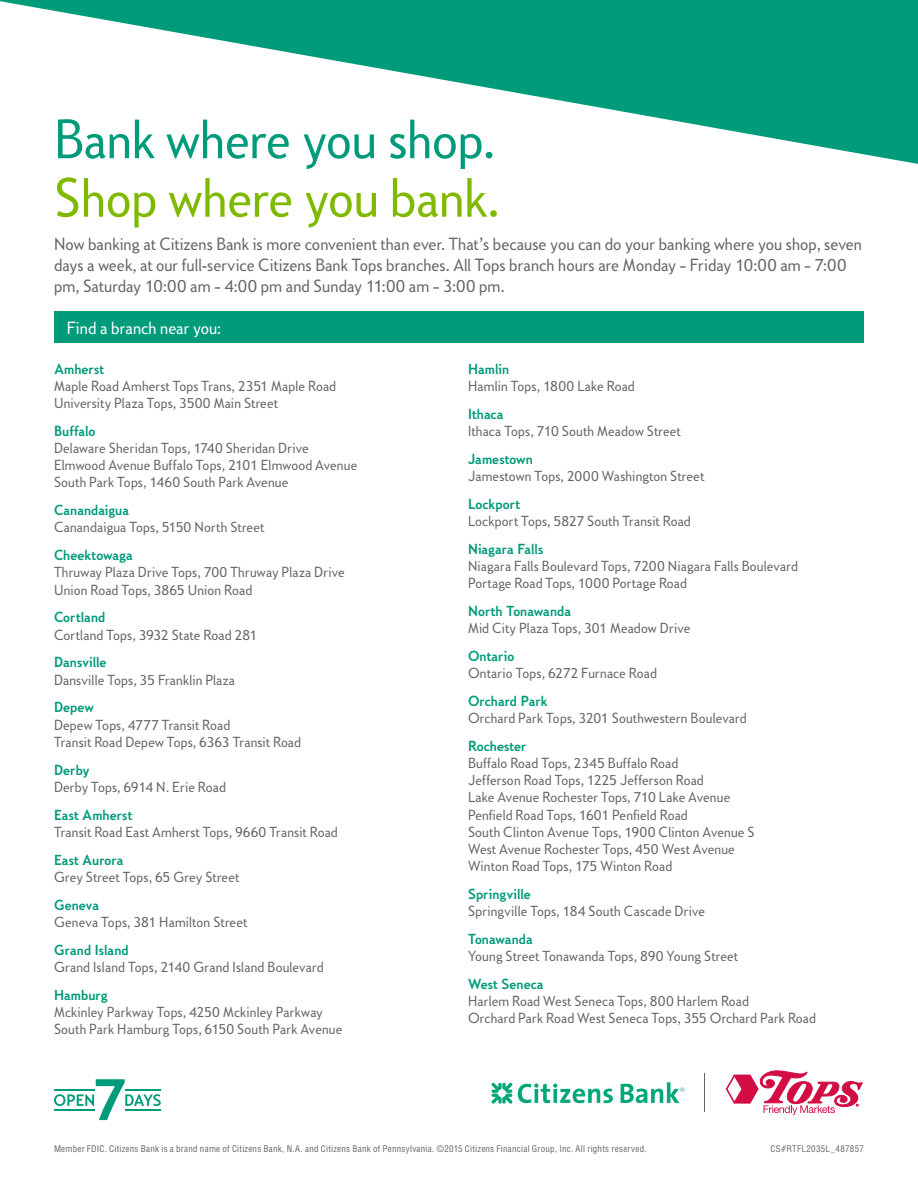
<style>
.page{position:relative;width:918px;height:1188px;background:#fff}
.page>*{position:absolute;margin:0;border:0;box-sizing:border-box;transform-origin:0 0}
.t1{font:54px "Citi Sans";letter-spacing:-.005em;color:#009b7a}
.t2{font:54px "Citi Sans";letter-spacing:-.005em;color:#7fba00}
.t3{font:17.25px/20.7px "Citi Sans";color:#666}
.t4{font:17.25px "Citi Sans";letter-spacing:.005em;color:#fff}
.Paragraph_Style_1{font:14.25px/17.1px "Citi Sans";letter-spacing:.01em;color:#666}
.t5{font:condensed 9px "Helvetica";letter-spacing:.03em;color:#666}
.s1{font-weight:700;color:#009b7a}
</style>
<div class="page">
<svg style="left:54px;top:1079px;width:107px;height:41px"></svg>
<hr style="left:125px;top:1090px;width:35px;height:1px;background:#009b7a">
<hr style="left:125px;top:1109px;width:35px;height:1px;background:#009b7a">
<hr style="left:54px;top:1090px;width:41px;height:1px;background:#009b7a">
<hr style="left:54px;top:1109px;width:41px;height:1px;background:#009b7a">
<div style="left:54px;top:312px;width:810px;height:31px;background:#009b7a"></div>
<hr style="left:704px;top:1073px;width:1px;height:39px;background:#636366">
<svg style="left:491px;top:1083px;width:122px;height:21px"></svg>
<svg style="left:621px;top:1082px;width:64px;height:21px"></svg>
<svg style="left:725px;top:1070px;width:138px;height:45px"></svg>
<svg style="left:0;top:0;width:918px;height:164px;fill:#009b7a"></svg>
<p class="t1" style="left:54px;top:107px;width:443px">Bank where you shop.</p>
<p class="t2" style="left:54px;top:166px;width:447px">Shop where you bank.</p>
<p class="t3" style="left:54px;top:234px;width:810px">Now banking at Citizens Bank is more convenient than ever. That’s because you can do your banking where you shop, seven days a week, at our full-service Citizens Bank Tops branches. All Tops branch hours are Monday – Friday 10:00 am – 7:00 pm, Saturday 10:00 am – 4:00 pm and Sunday 11:00 am – 3:00 pm.</p>
<p class="t4" style="left:67px;top:318px;width:156px">Find a branch near you:</p>
<p class="Paragraph_Style_1" style="left:54px;top:360px;width:284px"><span class="s1">Amherst<br></span>Maple Road Amherst Tops Trans, 2351 Maple Road<br>University Plaza Tops, 3500 Main Street</p>
<p class="Paragraph_Style_1" style="left:54px;top:422px;width:305px"><span class="s1">Buffalo<br></span>Delaware Sheridan Tops, 1740 Sheridan Drive Elmwood Avenue Buffalo Tops, 2101 Elmwood Avenue South Park Tops, 1460 South Park Avenue</p>
<p class="Paragraph_Style_1" style="left:54px;top:501px;width:212px"><span class="s1">Canandaigua<br></span>Canandaigua Tops, 5150 North Street</p>
<p class="Paragraph_Style_1" style="left:54px;top:546px;width:292px"><span class="s1">Cheektowaga<br></span>Thruway Plaza Drive Tops, 700 Thruway Plaza Drive<br>Union Road Tops, 3865 Union Road</p>
<p class="Paragraph_Style_1" style="left:54px;top:609px;width:205px"><span class="s1">Cortland<br></span>Cortland Tops, 3932 State Road 281</p>
<p class="Paragraph_Style_1" style="left:54px;top:654px;width:183px"><span class="s1">Dansville<br></span>Dansville Tops, 35 Franklin Plaza</p>
<p class="Paragraph_Style_1" style="left:54px;top:699px;width:249px"><span class="s1">Depew<br></span>Depew Tops, 4777 Transit Road<br>Transit Road Depew Tops, 6363 Transit Road</p>
<p class="Paragraph_Style_1" style="left:54px;top:761px;width:174px"><span class="s1">Derby<br></span>Derby Tops, 6914 N. Erie Road</p>
<p class="Paragraph_Style_1" style="left:54px;top:806px;width:285px"><span class="s1">East Amherst<br></span>Transit Road East Amherst Tops, 9660 Transit Road</p>
<p class="Paragraph_Style_1" style="left:54px;top:851px;width:187px"><span class="s1">East Aurora<br></span>Grey Street Tops, 65 Grey Street</p>
<p class="Paragraph_Style_1" style="left:54px;top:896px;width:195px"><span class="s1">Geneva<br></span>Geneva Tops, 381 Hamilton Street</p>
<p class="Paragraph_Style_1" style="left:54px;top:941px;width:271px"><span class="s1">Grand Island<br></span>Grand Island Tops, 2140 Grand Island Boulevard</p>
<p class="Paragraph_Style_1" style="left:54px;top:986px;width:290px"><span class="s1">Hamburg<br></span>Mckinley Parkway Tops, 4250 Mckinley Parkway<br>South Park Hamburg Tops, 6150 South Park Avenue</p>
<p class="Paragraph_Style_1" style="left:468px;top:360px;width:168px"><span class="s1">Hamlin<br></span>Hamlin Tops, 1800 Lake Road</p>
<p class="Paragraph_Style_1" style="left:468px;top:405px;width:214px"><span class="s1">Ithaca<br></span>Ithaca Tops, 710 South Meadow Street</p>
<p class="Paragraph_Style_1" style="left:468px;top:450px;width:238px"><span class="s1">Jamestown<br></span>Jamestown Tops, 2000 Washington Street</p>
<p class="Paragraph_Style_1" style="left:468px;top:495px;width:224px"><span class="s1">Lockport<br></span>Lockport Tops, 5827 South Transit Road</p>
<p class="Paragraph_Style_1" style="left:468px;top:540px;width:331px"><span class="s1">Niagara Falls<br></span>Niagara Falls Boulevard Tops, 7200 Niagara Falls Boulevard<br>Portage Road Tops, 1000 Portage Road</p>
<p class="Paragraph_Style_1" style="left:468px;top:602px;width:224px"><span class="s1">North Tonawanda<br></span>Mid City Plaza Tops, 301 Meadow Drive</p>
<p class="Paragraph_Style_1" style="left:468px;top:647px;width:190px"><span class="s1">Ontario<br></span>Ontario Tops, 6272 Furnace Road</p>
<p class="Paragraph_Style_1" style="left:468px;top:692px;width:280px"><span class="s1">Orchard Park<br></span>Orchard Park Tops, 3201 Southwestern Boulevard</p>
<p class="Paragraph_Style_1" style="left:468px;top:737px;width:288px"><span class="s1">Rochester<br></span>Buffalo Road Tops, 2345 Buffalo Road<br>Jefferson Road Tops, 1225 Jefferson Road<br>Lake Avenue Rochester Tops, 710 Lake Avenue Penfield Road Tops, 1601 Penfield Road<br>South Clinton Avenue Tops, 1900 Clinton Avenue S West Avenue Rochester Tops, 450 West Avenue Winton Road Tops, 175 Winton Road</p>
<p class="Paragraph_Style_1" style="left:468px;top:885px;width:239px"><span class="s1">Springville<br></span>Springville Tops, 184 South Cascade Drive</p>
<p class="Paragraph_Style_1" style="left:468px;top:930px;width:272px"><span class="s1">Tonawanda<br></span>Young Street Tonawanda Tops, 890 Young Street</p>
<p class="Paragraph_Style_1" style="left:468px;top:975px;width:350px"><span class="s1">West Seneca<br></span>Harlem Road West Seneca Tops, 800 Harlem Road<br>Orchard Park Road West Seneca Tops, 355 Orchard Park Road</p>
<p class="t5" style="left:54px;top:1143px;width:594px">Member FDIC. Citizens Bank is a brand name of Citizens Bank, N.A. and Citizens Bank of Pennsylvania. ©2015 Citizens Financial Group, Inc. All rights reserved.</p>
<p class="t5" style="left:771px;top:1143px;width:95px">CS#RTFL2035L_487857</p>
</div>
